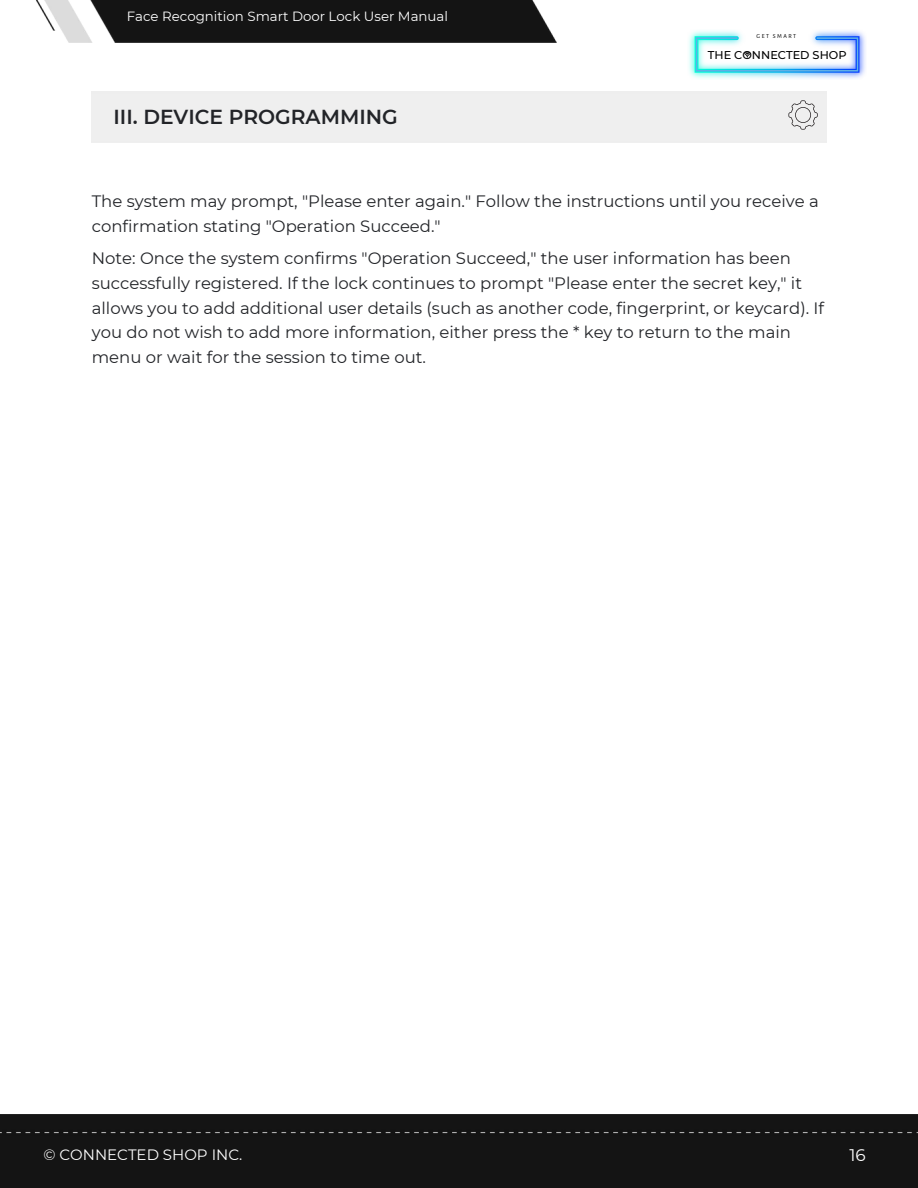
<style>
.page{position:relative;width:918px;height:1188px;background:#fff}
.page>*{position:absolute;margin:0;border:0;box-sizing:border-box;transform-origin:0 0}
.t1{font:600 20.25px "Montserrat";color:#222428}
.t2{font:16.8px "Montserrat";color:#fff}
.t3{font:16.5px/24.8px "Montserrat";color:#222428}
.t4{font:15px "Montserrat";color:#fff}
.t5{font:13.35px "Montserrat";color:#fff}
.t6{font:500 11.25px "Montserrat";color:#000}
.t7{font:6px "Alegreya Sans SC";letter-spacing:.24em;color:#000}
</style>
<div class="page">
<div style="left:0;top:1114px;width:918px;height:74px;background:#141414"></div>
<img style="left:689px;top:31px;width:177px;height:48px">
<svg style="left:695px;top:36px;width:164px;height:37px"></svg>
<svg style="left:788px;top:100px;width:30px;height:30px"></svg>
<img style="left:36px;top:0;width:520px;height:42px">
<p class="t5" style="left:127px;top:8px;width:323px">Face Recognition Smart Door Lock User Manual</p>
<p class="t1" style="left:114px;top:104px;width:286px">III. DEVICE PROGRAMMING</p>
<p class="t7" style="left:757px;top:33px;width:41px">GET SMART</p>
<p class="t6" style="left:708px;top:48px;width:140px">THE CONNECTED SHOP</p>
<p class="t3" style="left:92px;top:189px;width:729px">The system may prompt, "Please enter again." Follow the instructions until you receive a confirmation stating "Operation Succeed."</p>
<p class="t3" style="left:92px;top:246px;width:734px">Note: Once the system confirms "Operation Succeed," the user information has been successfully registered. If the lock continues to prompt "Please enter the secret key," it allows you to add additional user details (such as another code, fingerprint, or keycard). If you do not wish to add more information, either press the * key to return to the main menu or wait for the session to time out.</p>
<p class="t4" style="left:43px;top:1146px;width:200px">© CONNECTED SHOP INC.</p>
<p class="t2" style="left:849px;top:1145px;width:18px">16</p>
</div>
